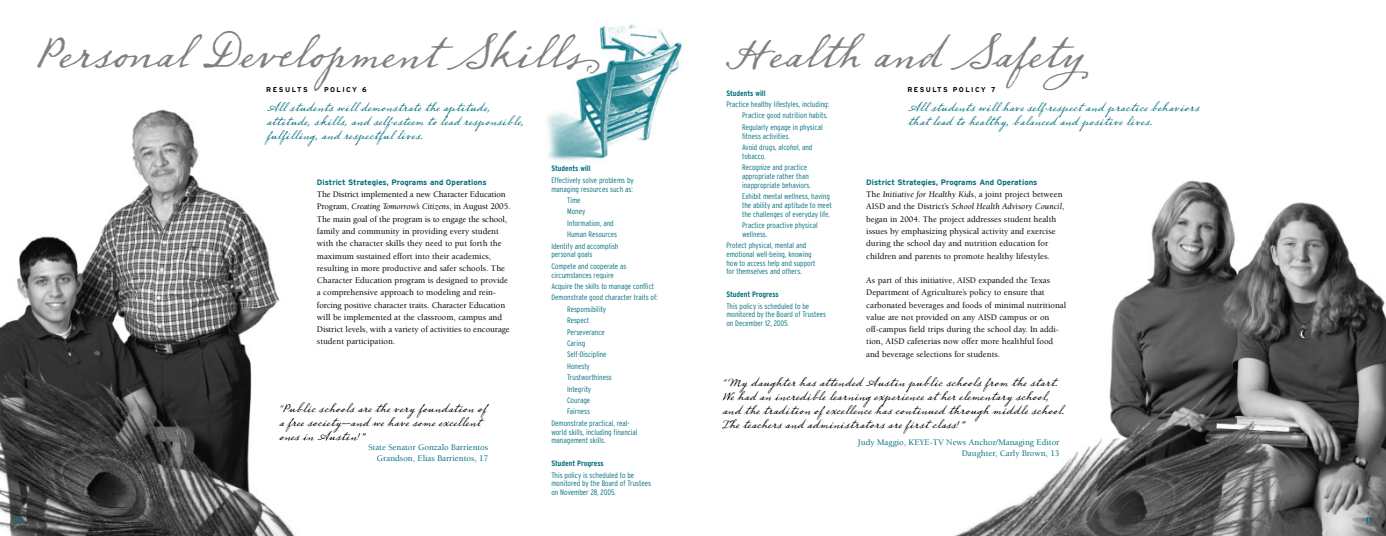
<style>
.page{position:relative;width:1386px;height:536px;background:#fff}
.page>*{position:absolute;margin:0;border:0;box-sizing:border-box;transform-origin:0 0}
.t1{font:39.38px "Dear Sarah";color:#808080}
.t2{font:10.5px/14px "Dear Sarah";color:#000}
.t3{font:10.5px/14px "Dear Sarah";color:#006e7d}
.t4{font:9.62px "Interstate";color:#006e7d}
.t5{font:500 8.75px/12.2px "Berkeley";color:#000}
.t6{font:500 8.75px/10.5px "Berkeley";color:#006e7d;text-align:right}
.t7{font:300 condensed 7.88px/8.8px "Interstate";color:#006e7d}
.t8{font:700 7.88px "Interstate";color:#006e7d}
.t9{font:700 condensed 7.88px "Interstate";color:#006e7d}
.t10{font:700 7px "Interstate";letter-spacing:.205em;color:#000}
.t11{font:700 7px "Interstate";letter-spacing:.235em;color:#000}
.s1{font-family:"Dear Sarah Alt One"}
.s2{font-family:"Dear Sarah Alt Two"}
.s3{font-family:"Dear Sarah Swash"}
.s4{font-weight:400;font-style:italic}
</style>
<div class="page">
<img style="left:957px;top:180px;width:429px;height:355px">
<img style="left:0;top:109px;width:296px;height:426px">
<img style="left:546px;top:22px;width:138px;height:139px">
<h1 class="t1" style="left:33px;top:30px;width:570px">P<span class="s1">e</span>rso<span class="s2">n</span>al Dev<span class="s2">e</span>lo<span class="s2">p</span>ment S<span class="s1">k</span>ill<span class="s3">s</span></h1>
<p class="t11" style="left:266px;top:86px;width:43px">RESULTS</p>
<p class="t10" style="left:324px;top:86px;width:44px">POLICY 6</p>
<p class="t3" style="left:266px;top:100px;width:259px">All students will demonstrate the aptitude, attitude, skills, and self-esteem to lead responsible, fulfilling, and respectful lives.</p>
<p class="t8" style="left:317px;top:179px;width:171px">District Strategies, Programs and Operations</p>
<p class="t5" style="left:317px;top:189px;width:195px">The District implemented a new Character Education Program, <span class="s4">Creating Tomorrow’s Citizens</span>, in August 2005.<br>The main goal of the program is to engage the school, family and community in providing every student with the character skills they need to put forth the maximum sustained effort into their academics, resulting in more productive and safer schools. The Character Education program is designed to provide a comprehensive approach to modeling and rein&shy;forcing positive character traits. Character Education will be implemented at the classroom, campus and District levels, with a variety of activities to encourage student participation.</p>
<p class="t2" style="left:279px;top:401px;width:209px">“Public schools are the very foundation of a free society—and we have some excellent ones in Austin!”</p>
<p class="t6" style="left:368px;top:442px;width:121px">State Senator Gonzalo Barrientos<br>Grandson, Elias Barrientos, 17</p>
<p class="t9" style="left:551px;top:166px;width:41px">Students will</p>
<p class="t7" style="left:551px;top:176px;width:84px">Effectively solve problems by managing resources such as:</p>
<p class="t7" style="left:567px;top:196px;width:15px">Time</p>
<p class="t7" style="left:567px;top:208px;width:20px">Money</p>
<p class="t7" style="left:567px;top:219px;width:48px">Information, and</p>
<p class="t7" style="left:567px;top:230px;width:52px">Human Resources</p>
<p class="t7" style="left:551px;top:242px;width:69px">Identify and accomplish</p>
<p class="t7" style="left:551px;top:249px;width:77px;line-height:11.4px">personal goals<br>Compete and cooperate as</p>
<p class="t7" style="left:551px;top:271px;width:64px">circumstances require</p>
<p class="t7" style="left:551px;top:282px;width:104px">Acquire the skills to manage conflict</p>
<p class="t7" style="left:551px;top:294px;width:108px">Demonstrate good character traits of:</p>
<p class="t7" style="left:567px;top:305px;width:41px">Responsibility</p>
<p class="t7" style="left:567px;top:316px;width:24px">Respect</p>
<p class="t7" style="left:567px;top:328px;width:39px">Perseverance</p>
<p class="t7" style="left:567px;top:339px;width:20px">Caring</p>
<p class="t7" style="left:567px;top:351px;width:41px">Self-Discipline</p>
<p class="t7" style="left:567px;top:362px;width:24px">Honesty</p>
<p class="t7" style="left:567px;top:373px;width:46px">Trustworthiness</p>
<p class="t7" style="left:567px;top:385px;width:26px">Integrity</p>
<p class="t7" style="left:567px;top:396px;width:25px">Courage</p>
<p class="t7" style="left:567px;top:408px;width:24px">Fairness</p>
<p class="t7" style="left:551px;top:419px;width:80px">Demonstrate practical, real-</p>
<p class="t7" style="left:551px;top:428px;width:88px">world skills, including financial management skills.</p>
<p class="t9" style="left:551px;top:460px;width:54px">Student Progress</p>
<p class="t7" style="left:551px;top:471px;width:101px">This policy is scheduled to be monitored by the Board of Trustees on November 28, 2005.</p>
<h1 class="t1" style="left:722px;top:30px;width:383px">H<span class="s1">e</span>alth <span class="s1">a</span>nd Safet<span class="s3">y</span></h1>
<p class="t10" style="left:907px;top:86px;width:89px">RESULTS POLICY 7</p>
<p class="t3" style="left:907px;top:100px;width:293px">All students will have self-respect and practice behaviors that lead to healthy, balanced and positive lives.</p>
<p class="t9" style="left:726px;top:90px;width:41px">Students will</p>
<p class="t7" style="left:742px;top:99px;width:88px;line-height:11.4px;text-indent:-16px">Practice healthy lifestyles, including:<br>Practice good nutrition habits.<br>Regularly engage in physical</p>
<p class="t7" style="left:742px;top:131px;width:72px;line-height:11.4px">fitness activities.<br>Avoid drugs, alcohol, and</p>
<p class="t7" style="left:742px;top:151px;width:67px;line-height:11.4px">tobacco.<br>Recognize and practice</p>
<p class="t7" style="left:742px;top:172px;width:70px">appropriate rather than inappropriate behaviors.</p>
<p class="t7" style="left:742px;top:192px;width:91px">Exhibit mental wellness, having the ability and aptitude to meet the challenges of everyday life.</p>
<p class="t7" style="left:742px;top:221px;width:77px">Practice proactive physical wellness.</p>
<p class="t7" style="left:726px;top:241px;width:91px">Protect physical, mental and emotional well-being, knowing how to access help and support for themselves and others.</p>
<p class="t9" style="left:726px;top:291px;width:54px">Student Progress</p>
<p class="t7" style="left:726px;top:302px;width:101px">This policy is scheduled to be monitored by the Board of Trustees on December 12, 2005.</p>
<p class="t8" style="left:866px;top:179px;width:173px">District Strategies, Programs And Operations</p>
<p class="t5" style="left:866px;top:189px;width:200px">The <span class="s4">Initiative for Healthy Kids</span>, a joint project between AISD and the District’s <span class="s4">School Health Advisory Council</span>, began in 2004. The project addresses student health issues by emphasizing physical activity and exercise during the school day and nutrition education for children and parents to promote healthy lifestyles.</p>
<p class="t5" style="left:866px;top:275px;width:201px">As part of this initiative, AISD expanded the Texas Department of Agriculture’s policy to ensure that carbonated beverages and foods of minimal nutritional value are not provided on any AISD campus or on off-campus field trips during the school day. In addi&shy;tion, AISD cafeterias now offer more healthful food and beverage selections for students.</p>
<p class="t2" style="left:722px;top:375px;width:344px">“ My daughter has attended Austin public schools from the start.<br>We had an incredible learning experience at her elementary school, and the tradition of excellence has continued through middle school.<br>The teachers and administrators are first class!”</p>
<p class="t6" style="left:858px;top:437px;width:203px">Judy Maggio, KEYE-TV News Anchor/Managing Editor<br>Daughter, Carly Brown, 13</p>
<p class="t4" style="left:14px;top:516px;width:11px">10</p>
<p class="t4" style="left:1366px;top:516px;width:8px">11</p>
</div>
